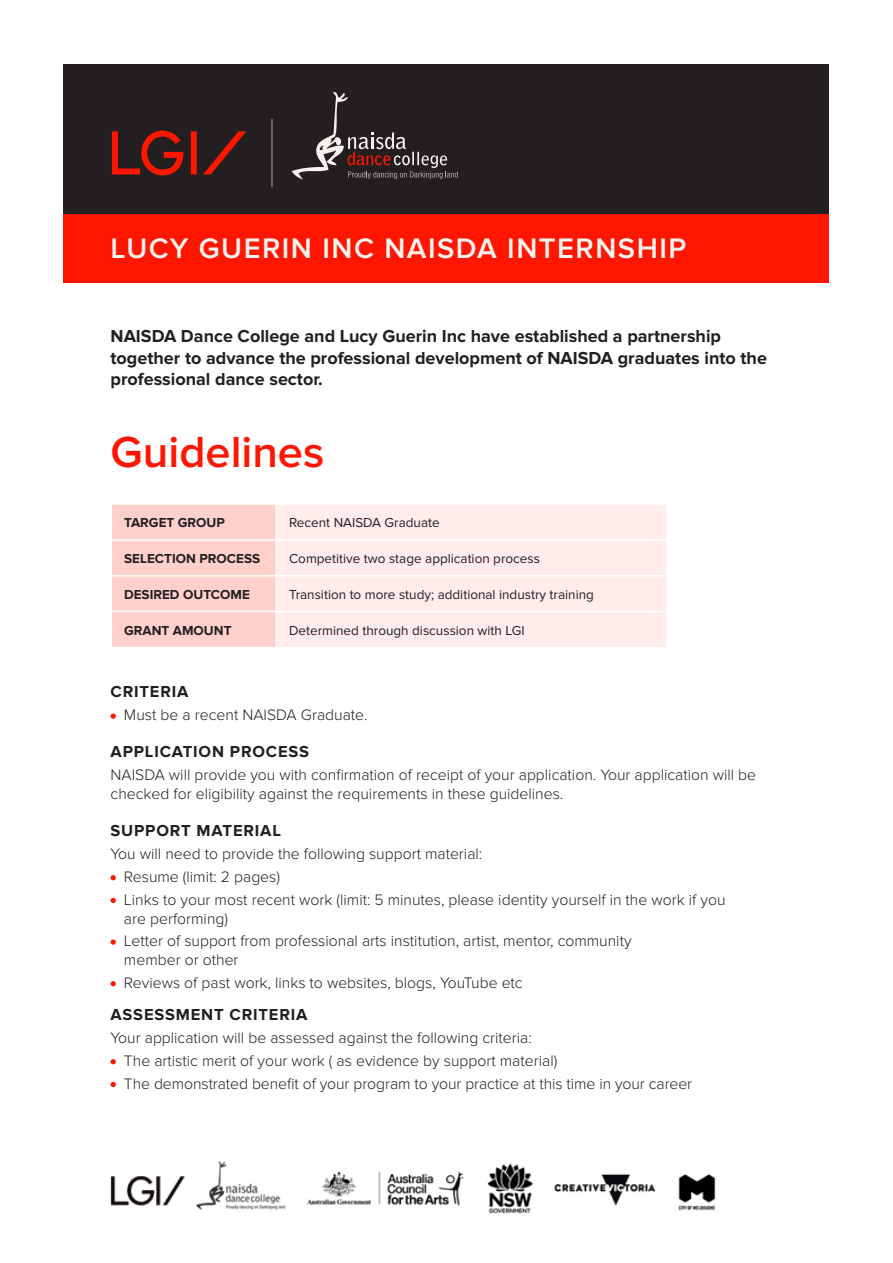
<style>
.page{position:relative;width:893px;height:1263px;background:#fff}
.page>*{position:absolute;margin:0;border:0;box-sizing:border-box;transform-origin:0 0}
.t1{font:600 45.15px "Proxima Nova";color:#ff1600}
.t2{font:600 29.25px "Proxima Nova";letter-spacing:.05em;color:#f5f3f0}
.t3{font:700 18px/21.6px "Proxima Nova";color:#231f20}
.t4{font:700 16.5px "Proxima Nova";letter-spacing:.05em;color:#231f20}
.t5{font:300 15.75px/22.8px "Proxima Nova";color:#231f20}
.t6{font:13.5px "Proxima Nova";color:#231f20}
.t7{font:700 13.5px "Proxima Nova";color:#231f20}
</style>
<div class="page">
<div style="left:64px;top:187px;width:765px;height:96px;background:#ff1600"></div>
<div style="left:64px;top:64px;width:765px;height:150px;background:#231f20"></div>
<svg style="left:292px;top:92px;width:166px;height:87px"></svg>
<hr style="left:272px;top:119px;width:1px;height:68px;background:#a8a9ad">
<svg style="left:112px;top:131px;width:134px;height:44px"></svg>
<img style="left:110px;top:1161px;width:606px;height:53px">
<svg style="left:111px;top:713px;width:5px;height:6px"></svg>
<svg style="left:111px;top:875px;width:5px;height:5px"></svg>
<svg style="left:111px;top:898px;width:5px;height:5px"></svg>
<svg style="left:111px;top:939px;width:5px;height:6px"></svg>
<svg style="left:111px;top:981px;width:5px;height:5px"></svg>
<svg style="left:111px;top:1059px;width:5px;height:5px"></svg>
<svg style="left:111px;top:1082px;width:5px;height:5px"></svg>
<div style="left:112px;top:505px;width:164px;height:142px;background:#ffd0cc"></div>
<div style="left:277px;top:505px;width:389px;height:142px;background:#ffeceb"></div>
<hr style="left:111px;top:539px;width:165px;height:2px;background:#fff">
<hr style="left:276px;top:539px;width:392px;height:2px;background:#fff">
<hr style="left:111px;top:575px;width:165px;height:1px;background:#fff">
<hr style="left:276px;top:575px;width:392px;height:1px;background:#fff">
<hr style="left:111px;top:611px;width:165px;height:1px;background:#fff">
<hr style="left:276px;top:611px;width:392px;height:1px;background:#fff">
<h2 class="t2" style="left:111px;top:231px;width:577px">LUCY GUERIN INC NAISDA INTERNSHIP</h2>
<p class="t3" style="left:111px;top:325px;width:658px">NAISDA Dance College and Lucy Guerin Inc have established a partnership together to advance the professional development of NAISDA graduates into the professional dance sector.</p>
<h1 class="t1" style="left:111px;top:426px;width:215px">Guidelines</h1>
<p class="t7" style="left:124px;top:515px;width:102px">TARGET GROUP</p>
<p class="t6" style="left:289px;top:515px;width:152px">Recent NAISDA Graduate</p>
<p class="t7" style="left:124px;top:551px;width:138px">SELECTION PROCESS</p>
<p class="t6" style="left:289px;top:551px;width:252px">Competitive two stage application process</p>
<p class="t7" style="left:124px;top:586px;width:127px">DESIRED OUTCOME</p>
<p class="t6" style="left:289px;top:586px;width:306px">Transition to more study; additional industry training</p>
<p class="t7" style="left:124px;top:623px;width:109px">GRANT AMOUNT</p>
<p class="t6" style="left:289px;top:623px;width:237px">Determined through discussion with LGI</p>
<p class="t4" style="left:111px;top:682px;width:79px">CRITERIA</p>
<p class="t5" style="left:124px;top:704px;width:245px">Must be a recent NAISDA Graduate.</p>
<p class="t4" style="left:111px;top:742px;width:200px">APPLICATION PROCESS</p>
<p class="t5" style="left:111px;top:766px;width:647px;line-height:18.9px">NAISDA will provide you with confirmation of receipt of your application. Your application will be checked for eligibility against the requirements in these guidelines.</p>
<p class="t4" style="left:111px;top:821px;width:172px">SUPPORT MATERIAL</p>
<p class="t5" style="left:124px;top:843px;width:603px;text-indent:-13px">You will need to provide the following support material:<br>Resume (limit: 2 pages)<br>Links to your most recent work (limit: 5 minutes, please identity yourself in the work if you</p>
<p class="t5" style="left:124px;top:907px;width:509px">are performing)<br>Letter of support from professional arts institution, artist, mentor, community</p>
<p class="t5" style="left:124px;top:949px;width:400px">member or other<br>Reviews of past work, links to websites, blogs, YouTube etc</p>
<p class="t4" style="left:111px;top:1005px;width:198px">ASSESSMENT CRITERIA</p>
<p class="t5" style="left:124px;top:1027px;width:570px;text-indent:-13px">Your application will be assessed against the following criteria:<br>The artistic merit of your work ( as evidence by support material)<br>The demonstrated benefit of your program to your practice at this time in your career</p>
</div>
